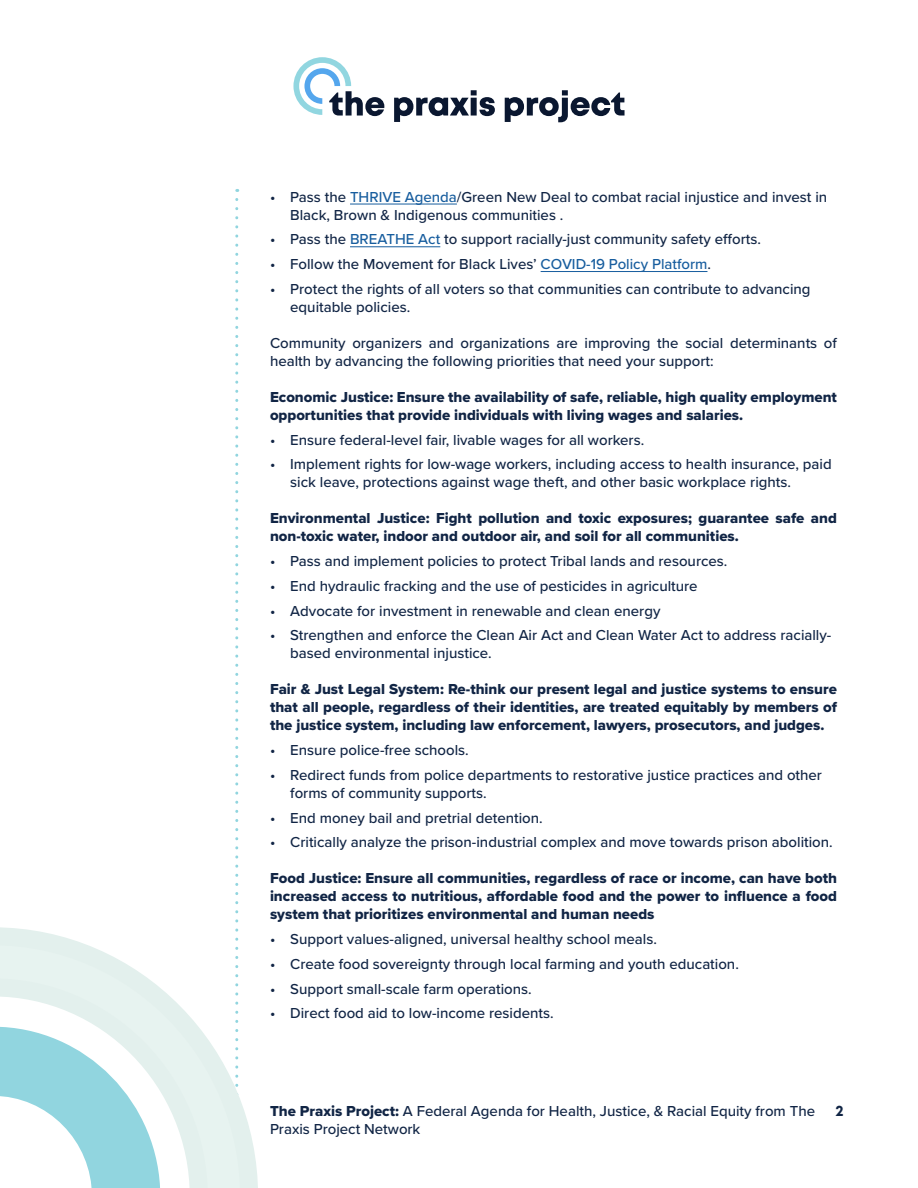
<style>
.page{position:relative;width:918px;height:1188px;background:#fff}
.page>*{position:absolute;margin:0;border:0;box-sizing:border-box;transform-origin:0 0}
.t1{font:500 15px/18px "Proxima Nova";color:#112545}
.t2{font:15px/18px "Proxima Nova Extrabld";color:#112545}
.t3{font:700 15px "Mont";color:#112545}
.s1{color:#175d9e}
.s2{font-family:"Proxima Nova Extrabld";font-weight:400}
</style>
<div class="page">
<svg style="left:394px;top:90px;width:101px;height:32px"></svg>
<svg style="left:505px;top:90px;width:120px;height:32px"></svg>
<svg style="left:293px;top:57px;width:91px;height:59px"></svg>
<svg style="left:235px;top:199px;width:3px;height:715px"></svg>
<svg style="left:0;top:919px;width:258px;height:269px"></svg>
<hr style="left:350px;top:204px;width:107px;height:1px;background:#175d9e">
<hr style="left:350px;top:246px;width:90px;height:1px;background:#175d9e">
<hr style="left:541px;top:271px;width:166px;height:1px;background:#175d9e">
<p class="t1" style="left:290px;top:187px;width:538px;text-indent:-20px">• Pass the <span class="s1">THRIVE Agenda</span>/Green New Deal to combat racial injustice and invest in<br>Black, Brown &amp; Indigenous communities .</p>
<p class="t1" style="left:270px;top:230px;width:492px">• Pass the <span class="s1">BREATHE Act</span> to support racially-just community safety efforts.</p>
<p class="t1" style="left:270px;top:255px;width:443px">• Follow the Movement for Black Lives’ <span class="s1">COVID-19 Policy Platform</span>.</p>
<p class="t1" style="left:290px;top:279px;width:522px;text-indent:-20px">• Protect the rights of all voters so that communities can contribute to advancing equitable policies.</p>
<p class="t1" style="left:270px;top:333px;width:568px">Community organizers and organizations are improving the social determinants of health by advancing the following priorities that need your support:</p>
<p class="t2" style="left:270px;top:388px;width:568px">Economic Justice: Ensure the availability of safe, reliable, high quality employment opportunities that provide individuals with living wages and salaries.</p>
<p class="t1" style="left:270px;top:430px;width:376px">• Ensure federal-level fair, livable wages for all workers.</p>
<p class="t1" style="left:290px;top:455px;width:543px;text-indent:-20px">• Implement rights for low-wage workers, including access to health insurance, paid sick leave, protections against wage theft, and other basic workplace rights.</p>
<p class="t2" style="left:270px;top:509px;width:568px">Environmental Justice: Fight pollution and toxic exposures; guarantee safe and non-toxic water, indoor and outdoor air, and soil for all communities.</p>
<p class="t1" style="left:270px;top:552px;width:459px">• Pass and implement policies to protect Tribal lands and resources.</p>
<p class="t1" style="left:270px;top:576px;width:429px">• End hydraulic fracking and the use of pesticides in agriculture</p>
<p class="t1" style="left:270px;top:601px;width:392px">• Advocate for investment in renewable and clean energy</p>
<p class="t1" style="left:290px;top:626px;width:543px;text-indent:-20px">• Strengthen and enforce the Clean Air Act and Clean Water Act to address racially&shy;based environmental injustice.</p>
<p class="t2" style="left:270px;top:680px;width:569px;text-align:justify">Fair &amp; Just Legal System: Re-think our present legal and justice systems to ensure that all people, regardless of their identities, are treated equitably by members of the justice system, including law enforcement, lawyers, prosecutors, and judges.</p>
<p class="t1" style="left:270px;top:741px;width:200px">• Ensure police-free schools.</p>
<p class="t1" style="left:290px;top:765px;width:533px;text-indent:-20px">• Redirect funds from police departments to restorative justice practices and other forms of community supports.</p>
<p class="t1" style="left:270px;top:808px;width:274px">• End money bail and pretrial detention.</p>
<p class="t1" style="left:270px;top:833px;width:564px">• Critically analyze the prison-industrial complex and move towards prison abolition.</p>
<p class="t2" style="left:270px;top:869px;width:569px;text-align:justify">Food Justice: Ensure all communities, regardless of race or income, can have both increased access to nutritious, affordable food and the power to influence a food system that prioritizes environmental and human needs</p>
<p class="t1" style="left:270px;top:930px;width:388px">• Support values-aligned, universal healthy school meals.</p>
<p class="t1" style="left:270px;top:954px;width:470px">• Create food sovereignty through local farming and youth education.</p>
<p class="t1" style="left:270px;top:979px;width:263px">• Support small-scale farm operations.</p>
<p class="t1" style="left:270px;top:1004px;width:285px">• Direct food aid to low-income residents.</p>
<p class="t1" style="left:270px;top:1101px;width:547px"><span class="s2">The Praxis Project:</span> A Federal Agenda for Health, Justice, &amp; Racial Equity from The<br>Praxis Project Network</p>
<p class="t3" style="left:835px;top:1104px;width:10px">2</p>
</div>
